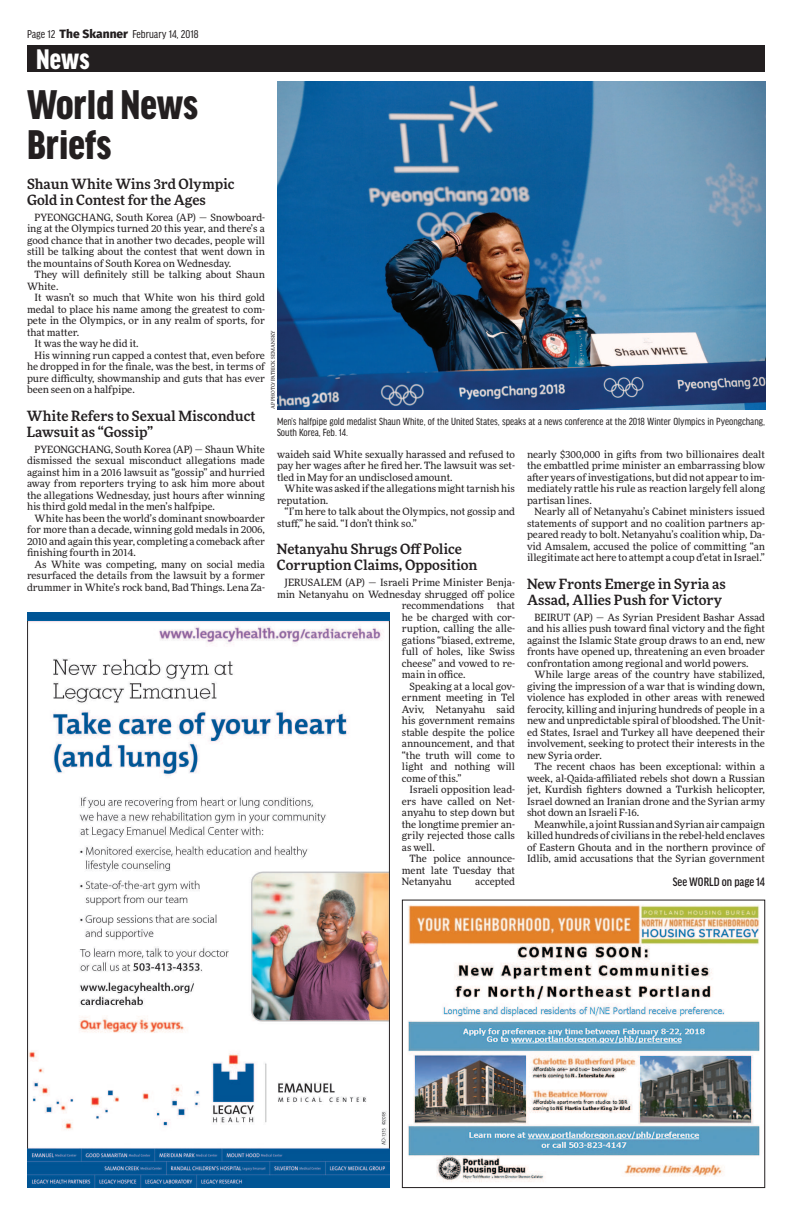
<style>
.page{position:relative;width:792px;height:1224px;background:#fff}
.page>*{position:absolute;margin:0;border:0;box-sizing:border-box;transform-origin:0 0}
.t1{font:900 condensed 44px/40px "Good Headline Pro";color:#231f20}
.t2{font:900 condensed 30px "Good Headline Pro";color:#fff}
.t3{font:500 14px/16px "More Pro";color:#231f20}
.t4{font:500 condensed 13px "Good Headline Pro";color:#231f20}
.t5{font:condensed 12px "Good Headline Pro";color:#231f20}
.t6{font:condensed 11px/11.7px "Good Headline Pro";color:#231f20}
.t7{font:10px/11.5px "More Pro";color:#231f20;text-align:justify}
.t8{font:5px "More Pro";letter-spacing:.02em;color:#231f20}
.s1{font-family:"Fira Sans";font-weight:800;font-stretch:normal}
</style>
<div class="page">
<div style="left:27px;top:45px;width:738px;height:27px;background:#231f20"></div>
<img style="left:408px;top:905px;width:352px;height:277px">
<div style="left:402px;top:900px;width:363px;height:288px;border:1px solid #231f20"></div>
<img style="left:27px;top:612px;width:363px;height:576px">
<img style="left:277px;top:81px;width:488px;height:328px">
<p class="t5" style="left:27px;top:29px;width:173px">Page 12 <span class="s1">The Skanner</span> February 14, 2018</p>
<h2 class="t2" style="left:36px;top:41px;width:55px">News</h2>
<h1 class="t1" style="left:27px;top:84px;width:173px">World News<br>Briefs</h1>
<h3 class="t3" style="left:27px;top:176px;width:209px">Shaun White Wins 3rd Olympic<br>Gold in Contest for the Ages</h3>
<p class="t7" style="left:27px;top:212px;width:240px;text-indent:8px">PYEONGCHANG, South Korea (AP) — Snowboard&shy;ing at the Olympics turned 20 this year, and there’s a good chance that in another two decades, people will still be talking about the contest that went down in the mountains of South Korea on Wednesday.</p>
<p class="t7" style="left:27px;top:269px;width:239px;text-indent:8px">They will definitely still be talking about Shaun<br>White.</p>
<p class="t7" style="left:35px;top:292px;width:232px">It wasn’t so much that White won his third gold</p>
<p class="t7" style="left:27px;top:304px;width:239px">medal to place his name among the greatest to com-</p>
<p class="t7" style="left:27px;top:315px;width:239px">pete in the Olympics, or in any realm of sports, for</p>
<p class="t7" style="left:27px;top:327px;width:54px">that matter.</p>
<p class="t7" style="left:35px;top:338px;width:106px">It was the way he did it.</p>
<p class="t7" style="left:35px;top:350px;width:232px">His winning run capped a contest that, even before</p>
<p class="t7" style="left:27px;top:361px;width:239px">he dropped in for the finale, was the best, in terms of</p>
<p class="t7" style="left:27px;top:373px;width:239px">pure difficulty, showmanship and guts that has ever</p>
<p class="t7" style="left:27px;top:384px;width:109px">been seen on a halfpipe.</p>
<h3 class="t3" style="left:27px;top:408px;width:230px">White Refers to Sexual Misconduct<br>Lawsuit as “Gossip”</h3>
<p class="t7" style="left:27px;top:444px;width:240px;text-indent:8px">PYEONGCHANG, South Korea (AP) — Shaun White dismissed the sexual misconduct allegations made against him in a 2016 lawsuit as “gossip” and hurried away from reporters trying to ask him more about the allegations Wednesday, just hours after winning his third gold medal in the men’s halfpipe.</p>
<p class="t7" style="left:27px;top:513px;width:240px;text-indent:8px">White has been the world’s dominant snowboarder for more than a decade, winning gold medals in 2006, 2010 and again this year, completing a comeback after finishing fourth in 2014.</p>
<p class="t7" style="left:27px;top:559px;width:240px;text-indent:8px">As White was competing, many on social media resurfaced the details from the lawsuit by a former drummer in White’s rock band, Bad Things. Lena Za-</p>
<p class="t8" style="left:271px;top:409px;width:80px;rotate:-90deg">AP PHOTO/PATRICK SEMANSKY</p>
<p class="t6" style="left:277px;top:415px;width:489px">Men’s halfpipe gold medalist Shaun White, of the United States, speaks at a news conference at the 2018 Winter Olympics in Pyeongchang,<br>South Korea, Feb. 14.</p>
<p class="t7" style="left:527px;top:449px;width:240px">nearly $300,000 in gifts from two billionaires dealt the embattled prime minister an embarrassing blow after years of investigations, but did not appear to im&shy;mediately rattle his rule as reaction largely fell along partisan lines.</p>
<p class="t7" style="left:527px;top:507px;width:239px;text-indent:8px">Nearly all of Netanyahu’s Cabinet ministers issued statements of support and no coalition partners ap&shy;peared ready to bolt. Netanyahu’s coalition whip, Da&shy;vid Amsalem, accused the police of committing “an illegitimate act here to attempt a coup d’etat in Israel.”</p>
<h3 class="t3" style="left:527px;top:577px;width:200px">New Fronts Emerge in Syria as<br>Assad, Allies Push for Victory</h3>
<p class="t7" style="left:527px;top:612px;width:240px;text-indent:8px">BEIRUT (AP) — As Syrian President Bashar Assad and his allies push toward final victory and the fight against the Islamic State group draws to an end, new fronts have opened up, threatening an even broader confrontation among regional and world powers.</p>
<p class="t7" style="left:527px;top:670px;width:240px;text-indent:8px">While large areas of the country have stabilized, giving the impression of a war that is winding down, violence has exploded in other areas with renewed ferocity, killing and injuring hundreds of people in a new and unpredictable spiral of bloodshed. The Unit&shy;ed States, Israel and Turkey all have deepened their involvement, seeking to protect their interests in the new Syria order.</p>
<p class="t7" style="left:527px;top:762px;width:240px;text-indent:8px">The recent chaos has been exceptional: within a week, al-Qaida-affiliated rebels shot down a Russian jet, Kurdish fighters downed a Turkish helicopter, Israel downed an Iranian drone and the Syrian army shot down an Israeli F-16.</p>
<p class="t7" style="left:527px;top:819px;width:240px;text-indent:8px">Meanwhile, a joint Russian and Syrian air campaign killed hundreds of civilians in the rebel-held enclaves of Eastern Ghouta and in the northern province of Idlib, amid accusations that the Syrian government</p>
<p class="t7" style="left:277px;top:449px;width:240px">waideh said White sexually harassed and refused to pay her wages after he fired her. The lawsuit was set&shy;tled in May for an undisclosed amount.</p>
<p class="t7" style="left:277px;top:484px;width:239px;text-indent:8px">White was asked if the allegations might tarnish his reputation.</p>
<p class="t7" style="left:277px;top:507px;width:240px;text-indent:8px">“I’m here to talk about the Olympics, not gossip and stuff,” he said. “I don’t think so.”</p>
<h3 class="t3" style="left:277px;top:542px;width:202px">Netanyahu Shrugs Off Police<br>Corruption Claims, Opposition</h3>
<p class="t7" style="left:285px;top:578px;width:232px">JERUSALEM (AP) — Israeli Prime Minister Benja-</p>
<p class="t7" style="left:277px;top:589px;width:239px">min Netanyahu on Wednesday shrugged off police</p>
<p class="t7" style="left:402px;top:601px;width:84px">recommendations</p>
<p class="t7" style="left:402px;top:601px;width:115px;text-indent:95px">that he be charged with cor&shy;ruption, calling the alle&shy;gations “biased, extreme, full of holes, like Swiss cheese” and vowed to re&shy;main in office.</p>
<p class="t7" style="left:402px;top:681px;width:115px;text-indent:8px">Speaking at a local gov&shy;ernment meeting in Tel Aviv, Netanyahu said his government remains stable despite the police announcement, and that “the truth will come to light and nothing will come of this.”</p>
<p class="t7" style="left:402px;top:785px;width:115px;text-indent:8px">Israeli opposition lead&shy;ers have called on Net&shy;anyahu to step down but the longtime premier an&shy;grily rejected those calls as well.</p>
<p class="t7" style="left:402px;top:854px;width:115px;text-indent:8px">The police announce&shy;ment late Tuesday that Netanyahu</p>
<h3 class="t4" style="left:673px;top:877px;width:94px">See WORLD on page 14</h3>
<p class="t7" style="left:475px;top:877px;width:41px">accepted</p>
</div>
